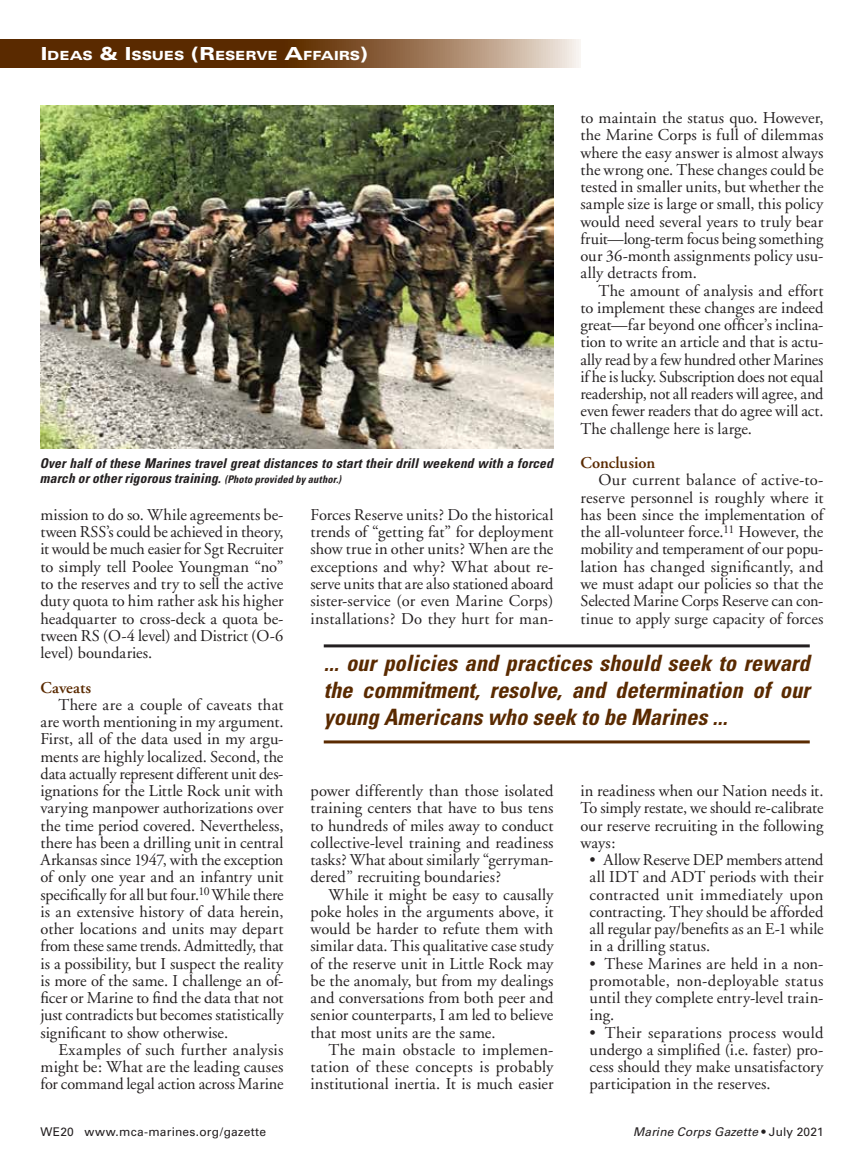
<style>
.page{position:relative;width:864px;height:1175px;background:#fff}
.page>*{position:absolute;margin:0;border:0;box-sizing:border-box;transform-origin:0 0}
.t1{font:italic 700 condensed 22.5px/27px "Univers";color:#5a2a00;text-align:justify}
.t2{font:16.5px/17.2px "Adobe Garamond";letter-spacing:.005em;color:#231f20;text-align:justify}
.t3{font:600 16.5px "Adobe Garamond";letter-spacing:-.005em;color:#5a2a00}
.t4{font:italic 700 condensed 13.5px/15px "Univers";letter-spacing:.01em;color:#231f20}
.t5{font:900 expanded 12.6px "Univers";letter-spacing:-.01em;color:#fff}
.t6{font:12px "Univers";letter-spacing:.02em;color:#231f20}
.t7{font:italic 12px "Univers";letter-spacing:.015em;color:#231f20}
.s1{font-size:18px}
.s2{font-size:10.5px}
.s3{font-style:normal}
</style>
<div class="page">
<svg style="left:0;top:40px;width:580px;height:28px;background:#7f5632"></svg>
<img style="left:40px;top:106px;width:513px;height:342px">
<hr style="left:324px;top:644px;width:486px;height:3px;background:#231f20">
<hr style="left:324px;top:740px;width:486px;height:3px;background:#5a2a00">
<p class="t5" style="left:41px;top:48px;width:329px"><span class="s1">I</span>DEAS <span class="s1">&amp; I</span>SSUES <span class="s1">(R</span> ESERVE <span class="s1">A</span>FFAI RS<span class="s1">)</span></p>
<p class="t2" style="left:580px;top:110px;width:245px">to maintain the status quo. However, the Marine Corps is full of dilemmas where the easy answer is almost always the wrong one. These changes could be tested in smaller units, but whether the sample size is large or small, this policy would need several years to truly bear fruit—long-term focus being something our 36-month assignments policy usu&shy;ally detracts from.</p>
<p class="t2" style="left:580px;top:282px;width:245px;text-indent:18px">The amount of analysis and effort to implement these changes are indeed great—far beyond one officer’s inclina&shy;tion to write an article and that is actu&shy;ally read by a few hundred other Marines if he is lucky. Subscription does not equal readership, not all readers will agree, and even fewer readers that do agree will act.<br>The challenge here is large.</p>
<p class="t3" style="left:580px;top:454px;width:76px">Conclusion</p>
<p class="t2" style="left:580px;top:472px;width:245px;text-indent:18px">Our current balance of active-to&shy;reserve personnel is roughly where it has been since the implementation of the all-volunteer force.<sup>11</sup> However, the mobility and temperament of our popu&shy;lation has changed significantly, and we must adapt our policies so that the Selected Marine Corps Reserve can con&shy;tinue to apply surge capacity of forces</p>
<p class="t4" style="left:40px;top:456px;width:515px">Over half of these Marines travel great distances to start their drill weekend with a forced march or other rigorous training. <span class="s2">(Photo provided by author.)</span></p>
<p class="t2" style="left:40px;top:506px;width:245px">mission to do so. While agreements be&shy;tween RSS’s could be achieved in theory, it would be much easier for Sgt Recruiter to simply tell Poolee Youngman “no” to the reserves and try to sell the active duty quota to him rather ask his higher headquarter to cross-deck a quota be&shy;tween RS (O-4 level) and District (O-6 level) boundaries.</p>
<p class="t3" style="left:40px;top:678px;width:52px">Caveats</p>
<p class="t2" style="left:40px;top:696px;width:245px;text-indent:18px">There are a couple of caveats that are worth mentioning in my argument.<br>First, all of the data used in my argu&shy;ments are highly localized. Second, the data actually represent different unit des&shy;ignations for the Little Rock unit with varying manpower authorizations over the time period covered. Nevertheless, there has been a drilling unit in central Arkansas since 1947, with the exception of only one year and an infantry unit specifically for all but four.<sup>10</sup> While there is an extensive history of data herein, other locations and units may depart from these same trends. Admittedly, that is a possibility, but I suspect the reality is more of the same. I challenge an of&shy;ficer or Marine to find the data that not just contradicts but becomes statistically significant to show otherwise.</p>
<p class="t2" style="left:40px;top:1041px;width:244px;text-indent:18px">Examples of such further analysis might be: What are the leading causes for command legal action across Marine</p>
<p class="t2" style="left:310px;top:506px;width:245px">Forces Reserve units? Do the historical trends of “getting fat” for deployment show true in other units? When are the exceptions and why? What about re&shy;serve units that are also stationed aboard sister-service (or even Marine Corps) installations? Do they hurt for man-</p>
<h1 class="t1" style="left:324px;top:650px;width:488px">... our policies and practices should seek to reward the commitment, resolve, and determination of our young Americans who seek to be Marines ...</h1>
<p class="t2" style="left:310px;top:782px;width:245px">power differently than those isolated training centers that have to bus tens to hundreds of miles away to conduct collective-level training and readiness tasks? What about similarly “gerryman&shy;dered” recruiting boundaries?</p>
<p class="t2" style="left:310px;top:886px;width:245px;text-indent:18px">While it might be easy to causally poke holes in the arguments above, it would be harder to refute them with similar data. This qualitative case study of the reserve unit in Little Rock may be the anomaly, but from my dealings and conversations from both peer and senior counterparts, I am led to believe that most units are the same.</p>
<p class="t2" style="left:310px;top:1041px;width:245px;text-indent:18px">The main obstacle to implemen&shy;tation of these concepts is probably institutional inertia. It is much easier</p>
<p class="t2" style="left:580px;top:782px;width:245px">in readiness when our Nation needs it.<br>To simply restate, we should re-calibrate our reserve recruiting in the following ways:</p>
<p class="t2" style="left:590px;top:851px;width:236px">• Allow Reserve DEP members attend all IDT and ADT periods with their contracted unit immediately upon contracting. They should be afforded all regular pay/benefits as an E-1 while in a drilling status.</p>
<p class="t2" style="left:590px;top:955px;width:236px">• These Marines are held in a non&shy;promotable, non-deployable status until they complete entry-level train&shy;ing.</p>
<p class="t2" style="left:590px;top:1024px;width:236px">• Their separations process would undergo a simplified (i.e. faster) pro&shy;cess should they make unsatisfactory participation in the reserves.</p>
<p class="t6" style="left:40px;top:1124px;width:227px">WE20 www.mca-marines.org/gazette</p>
<p class="t7" style="left:633px;top:1124px;width:192px">Marine Corps Gazette <span class="s3">• July 2021</span></p>
</div>
